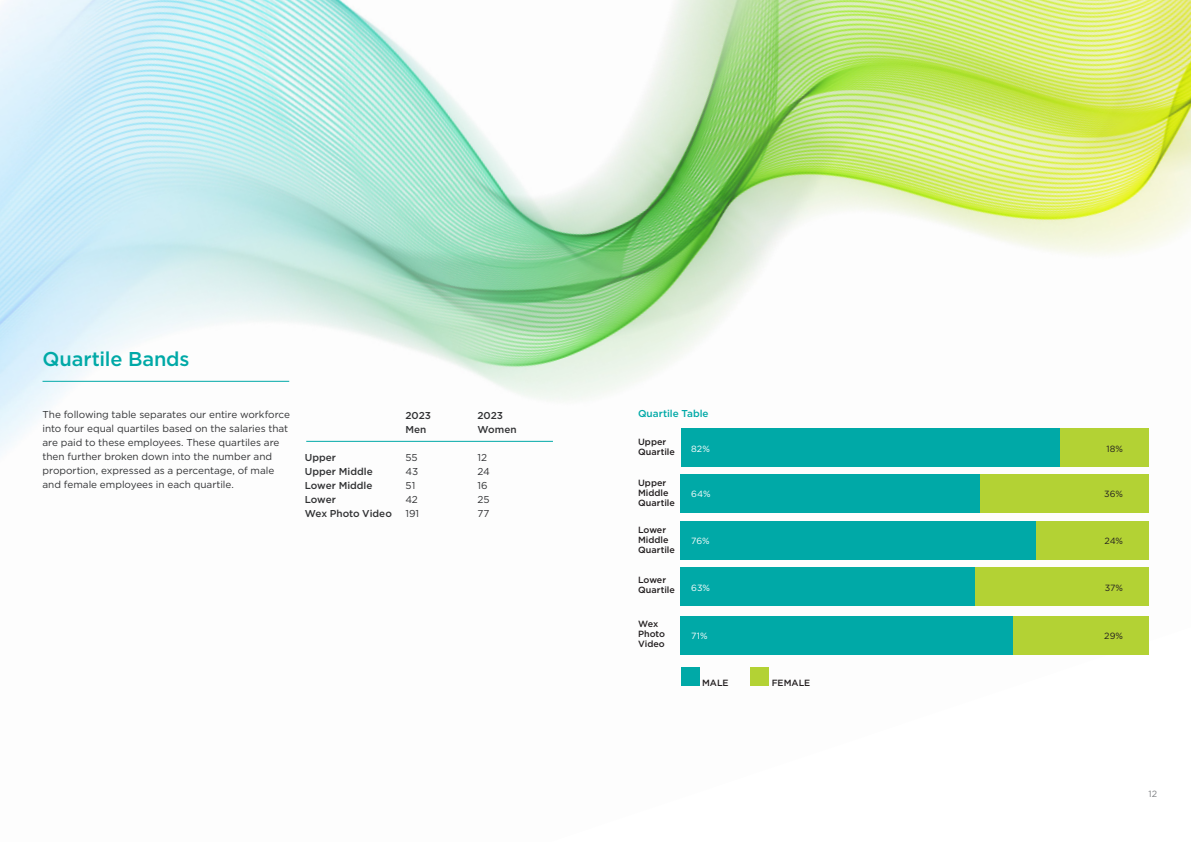
<style>
.page{position:relative;width:1191px;height:842px;background:#fff}
.page>*{position:absolute;margin:0;border:0;box-sizing:border-box;transform-origin:0 0}
.t1{font:500 20px "Gotham";letter-spacing:-.01em;color:#00a9a7}
.t2{font:10px/14px "Gotham";letter-spacing:-.005em;color:#313234}
.t3{font:500 10px "Gotham";color:#313234}
.t4{font:500 10px "Gotham";color:#00a9a7}
.t5{font:500 9px/10px "Gotham";letter-spacing:.005em;color:#231f20}
.t6{font:9px "Gotham";letter-spacing:.005em;color:#fff}
.t7{font:9px "Gotham";letter-spacing:.005em;color:#231f20}
.t8{font:9px "Gotham";color:#808285}
</style>
<div class="page">
<img style="left:0;top:0;width:1191px;height:686px">
<hr style="left:43px;top:381px;width:246px;height:1px;background:#00a9a7">
<hr style="left:306px;top:441px;width:247px;height:1px;background:#00a9a7">
<div style="left:1059px;top:429px;width:89px;height:38px;background:#b3d234"></div>
<div style="left:980px;top:474px;width:168px;height:38px;background:#b3d234"></div>
<div style="left:1036px;top:521px;width:112px;height:38px;background:#b3d234"></div>
<div style="left:680px;top:429px;width:379px;height:38px;background:#00a9a7"></div>
<div style="left:680px;top:474px;width:300px;height:38px;background:#00a9a7"></div>
<div style="left:680px;top:521px;width:356px;height:38px;background:#00a9a7"></div>
<div style="left:680px;top:568px;width:295px;height:38px;background:#00a9a7"></div>
<div style="left:680px;top:616px;width:332px;height:38px;background:#00a9a7"></div>
<div style="left:975px;top:568px;width:173px;height:38px;background:#b3d234"></div>
<div style="left:1012px;top:616px;width:136px;height:38px;background:#b3d234"></div>
<div style="left:681px;top:667px;width:18px;height:18px;background:#00a9a7"></div>
<div style="left:750px;top:667px;width:18px;height:18px;background:#b3d234"></div>
<p class="t1" style="left:43px;top:346px;width:148px">Quartile Bands</p>
<p class="t2" style="left:43px;top:407px;width:249px">The following table separates our entire workforce into four equal quartiles based on the salaries that are paid to these employees. These quartiles are then further broken down into the number and proportion, expressed as a percentage, of male and female employees in each quartile.</p>
<p class="t3" style="left:405px;top:409px;width:27px">2023</p>
<p class="t3" style="left:477px;top:409px;width:27px">2023</p>
<p class="t3" style="left:405px;top:423px;width:22px">Men</p>
<p class="t3" style="left:477px;top:423px;width:41px">Women</p>
<p class="t2" style="left:405px;top:450px;width:14px">55</p>
<p class="t2" style="left:477px;top:450px;width:11px">12</p>
<p class="t2" style="left:405px;top:464px;width:14px">43</p>
<p class="t2" style="left:477px;top:464px;width:14px">24</p>
<p class="t2" style="left:405px;top:478px;width:11px">51</p>
<p class="t2" style="left:477px;top:478px;width:12px">16</p>
<p class="t2" style="left:405px;top:492px;width:14px">42</p>
<p class="t2" style="left:477px;top:492px;width:14px">25</p>
<p class="t2" style="left:405px;top:506px;width:15px">191</p>
<p class="t2" style="left:477px;top:506px;width:13px">77</p>
<p class="t3" style="left:305px;top:451px;width:33px">Upper</p>
<p class="t3" style="left:305px;top:465px;width:69px">Upper Middle</p>
<p class="t3" style="left:305px;top:479px;width:69px">Lower Middle</p>
<p class="t3" style="left:305px;top:493px;width:33px">Lower</p>
<p class="t3" style="left:305px;top:507px;width:89px">Wex Photo Video</p>
<p class="t4" style="left:638px;top:407px;width:72px">Quartile Table</p>
<p class="t6" style="left:691px;top:443px;width:20px">82%</p>
<p class="t7" style="left:1106px;top:443px;width:18px">18%</p>
<p class="t5" style="left:638px;top:436px;width:38px">Upper<br>Quartile</p>
<p class="t5" style="left:638px;top:478px;width:38px">Upper<br>Middle<br>Quartile</p>
<p class="t5" style="left:638px;top:525px;width:38px">Lower<br>Middle<br>Quartile</p>
<p class="t5" style="left:638px;top:575px;width:38px">Lower<br>Quartile</p>
<p class="t5" style="left:638px;top:619px;width:28px">Wex<br>Photo<br>Video</p>
<p class="t6" style="left:691px;top:488px;width:21px">64%</p>
<p class="t7" style="left:1104px;top:488px;width:20px">36%</p>
<p class="t6" style="left:691px;top:535px;width:20px">76%</p>
<p class="t7" style="left:1104px;top:535px;width:20px">24%</p>
<p class="t6" style="left:691px;top:581px;width:20px">63%</p>
<p class="t6" style="left:691px;top:630px;width:18px">71%</p>
<p class="t5" style="left:702px;top:677px;width:28px">MALE</p>
<p class="t5" style="left:771px;top:677px;width:40px">FEMALE</p>
<p class="t7" style="left:1104px;top:582px;width:20px">37%</p>
<p class="t7" style="left:1104px;top:630px;width:20px">29%</p>
<p class="t8" style="left:1148px;top:788px;width:10px">12</p>
</div>
